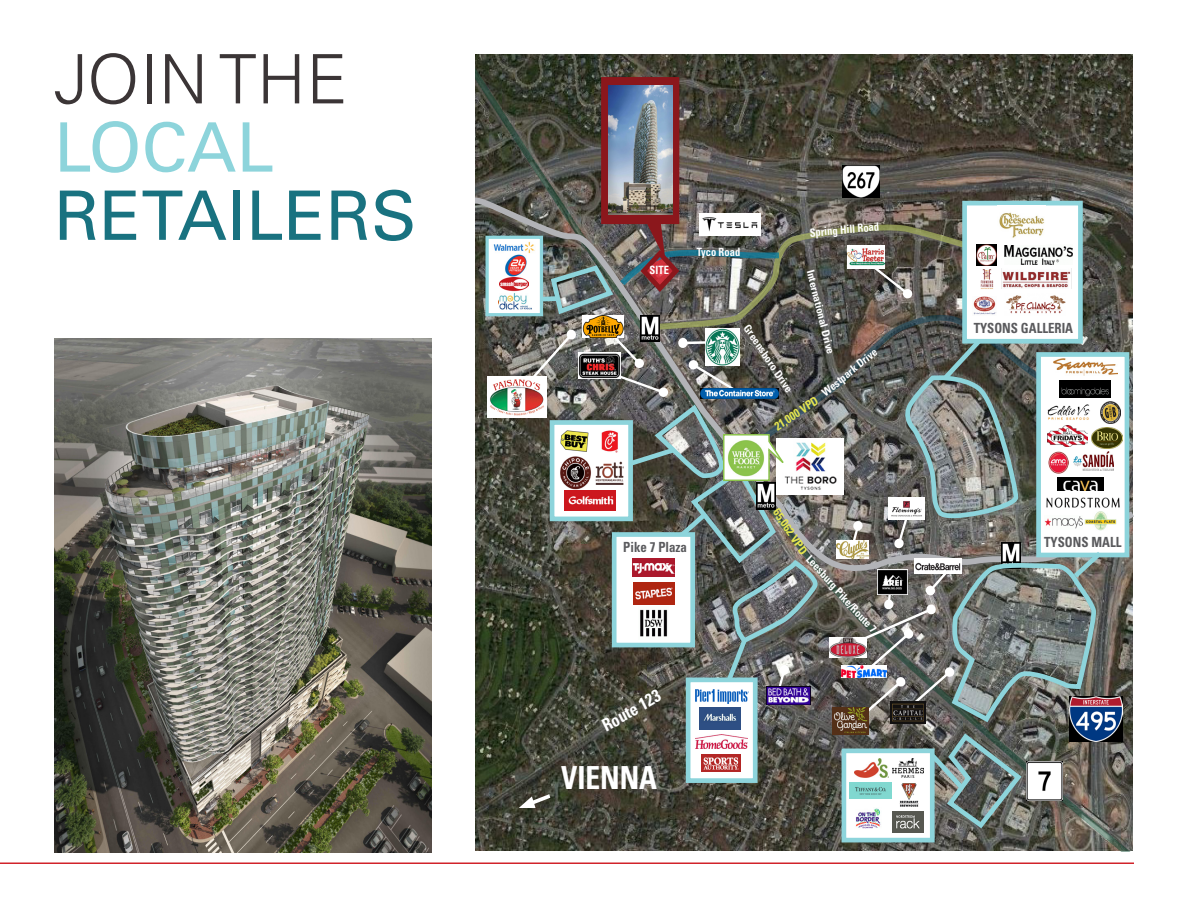
<style>
.page{position:relative;width:1188px;height:918px;background:#fff}
.page>*{position:absolute;margin:0;border:0;box-sizing:border-box;transform-origin:0 0}
.t1{font:68.25px "Univers LT Std";color:#197280}
.t2{font:300 68.25px "Univers LT Std";color:#3b3536}
.t3{font:68.25px "Univers LT Std";color:#8dd4db}
.Contact{font:700 condensed 31.8px "Univers LT Std";color:#fff;scale:.92 1}
.Contact-2{font:700 condensed 17.4px "Univers LT Std";color:#fff;scale:.96 1}
.Contact-3{font:700 condensed 13.95px "Univers LT Std";color:#5a5a5d;scale:.92 1}
.Contact-4{font:700 condensed 11.85px "Univers LT Std";color:#e6e650}
.Contact-5{font:700 condensed 11.55px "Univers LT Std";color:#e6e650}
.Contact-6{font:700 condensed 11.4px "Univers LT Std";color:#fff;scale:.92 1}
.Contact-7{font:700 condensed 11.1px "Univers LT Std";color:#fff}
.Contact-8{font:700 condensed 10.95px "Univers LT Std";color:#fff}
.Contact-9{font:700 condensed 10.8px "Univers LT Std";color:#fff}
.Contact-10{font:700 condensed 10.65px "Univers LT Std";color:#fff;scale:1.07 1}
</style>
<div class="page">
<hr style="left:0;top:862px;width:1134px;height:2px;background:#d1232a">
<img style="left:54px;top:338px;width:378px;height:514px">
<svg style="left:475px;top:54px;width:658px;height:797px"></svg>
<div style="left:842px;top:748px;width:93px;height:94px;background:#fff;border:5px solid #8dd4db"></div>
<svg style="left:475px;top:195px;width:659px;height:389px"></svg>
<div style="left:1039px;top:354px;width:88px;height:201px;background:#fff"></div>
<div style="left:1036px;top:352px;width:93px;height:205px;border:5px solid #8dd4db"></div>
<img style="left:1106px;top:428px;width:16px;height:21px">
<img style="left:1106px;top:515px;width:11px;height:11px">
<img style="left:1106px;top:402px;width:15px;height:22px">
<img style="left:1106px;top:364px;width:12px;height:11px">
<img style="left:1106px;top:451px;width:7px;height:20px">
<img style="left:1106px;top:380px;width:4px;height:18px">
<img style="left:1106px;top:497px;width:14px;height:11px">
<img style="left:1106px;top:696px;width:16px;height:46px">
<div style="left:485px;top:236px;width:58px;height:80px;background:#fff;border:3px solid #8dd4db"></div>
<img style="left:493px;top:244px;width:22px;height:7px">
<img style="left:505px;top:255px;width:10px;height:22px">
<img style="left:500px;top:277px;width:15px;height:14px">
<img style="left:488px;top:377px;width:27px;height:40px">
<img style="left:499px;top:293px;width:16px;height:17px">
<img style="left:515px;top:77px;width:591px;height:755px">
<img style="left:728px;top:439px;width:37px;height:38px">
<p class="t2" style="left:54px;top:38px;width:295px">JOIN THE</p>
<p class="t3" style="left:54px;top:107px;width:222px">LOCAL</p>
<p class="t1" style="left:54px;top:175px;width:364px">RETAILERS</p>
<p class="Contact-6" style="left:650px;top:263px;width:23px">SITE</p>
<p class="Contact-6" style="left:697px;top:245px;width:49px;rotate:-1deg">Tyco Road</p>
<p class="Contact-6" style="left:809px;top:226px;width:77px;rotate:-5deg">Spring Hill Road</p>
<p class="Contact-10" style="left:817px;top:268px;width:82px;rotate:76deg">International Drive</p>
<p class="Contact-9" style="left:752px;top:322px;width:81px;rotate:56deg">Greensboro Drive</p>
<p class="Contact-3" style="left:974px;top:320px;width:110px">TYSONS GALLERIA</p>
<p class="Contact-7" style="left:819px;top:389px;width:70px;rotate:-40deg">Westpark Drive</p>
<p class="Contact-4" style="left:771px;top:422px;width:52px;rotate:-34deg">21,000 VPD</p>
<p class="Contact-3" style="left:623px;top:539px;width:71px">Pike 7 Plaza</p>
<p class="Contact-2" style="left:598px;top:718px;width:69px;rotate:-31deg">Route 123</p>
<p class="Contact" style="left:561px;top:758px;width:106px">VIENNA</p>
<p class="Contact-5" style="left:782px;top:506px;width:54px;rotate:56deg">65,062 VPD</p>
<p class="Contact-8" style="left:813px;top:553px;width:101px;rotate:48deg">Leesburg Pike/Route 7</p>
<p class="Contact-3" style="left:1044px;top:533px;width:86px">TYSONS MALL</p>
</div>
